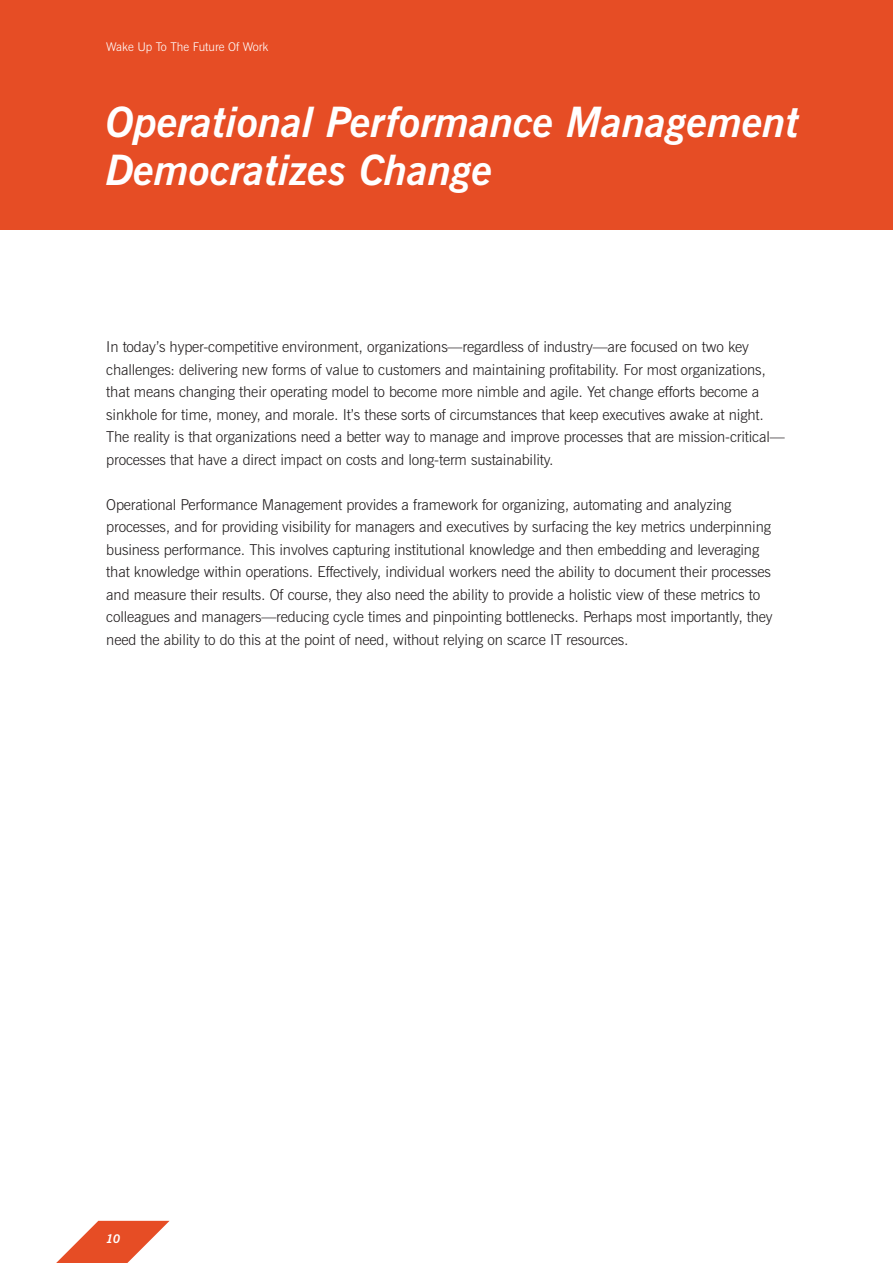
<style>
.page{position:relative;width:893px;height:1263px;background:#fff}
.page>*{position:absolute;margin:0;border:0;box-sizing:border-box;transform-origin:0 0}
.Main_headline_-_Whit{font:italic 700 42px/48px "News Gothic BT";color:#fff}
.t1{font:300 15px/22.5px "News Gothic BT";letter-spacing:-.01em;color:#231f20}
.t2{font:300 12px "News Gothic BT";color:#fff}
.t3{font:italic 700 12px "News Gothic BT";color:#fff}
</style>
<div class="page">
<svg style="left:56px;top:1221px;width:114px;height:42px"></svg>
<div style="left:0;top:0;width:893px;height:230px;background:#e64d25"></div>
<p class="t2" style="left:106px;top:40px;width:164px">Wake Up To The Future Of Work</p>
<p class="Main_headline_-_Whit" style="left:106px;top:97px;width:695px">Operational Performance Management<br>Democratizes Change</p>
<p class="t1" style="left:106px;top:336px;width:680px">In today’s hyper-competitive environment, organizations—regardless of industry—are focused on two key challenges: delivering new forms of value to customers and maintaining profitability. For most organizations, that means changing their operating model to become more nimble and agile. Yet change efforts become a sinkhole for time, money, and morale. It’s these sorts of circumstances that keep executives awake at night.<br>The reality is that organizations need a better way to manage and improve processes that are mission-critical— processes that have a direct impact on costs and long-term sustainability.</p>
<p class="t1" style="left:106px;top:493px;width:668px">Operational Performance Management provides a framework for organizing, automating and analyzing processes, and for providing visibility for managers and executives by surfacing the key metrics underpinning business performance. This involves capturing institutional knowledge and then embedding and leveraging that knowledge within operations. Effectively, individual workers need the ability to document their processes and measure their results. Of course, they also need the ability to provide a holistic view of these metrics to colleagues and managers—reducing cycle times and pinpointing bottlenecks. Perhaps most importantly, they need the ability to do this at the point of need, without relying on scarce IT resources.</p>
<p class="t3" style="left:106px;top:1231px;width:16px">10</p>
</div>
